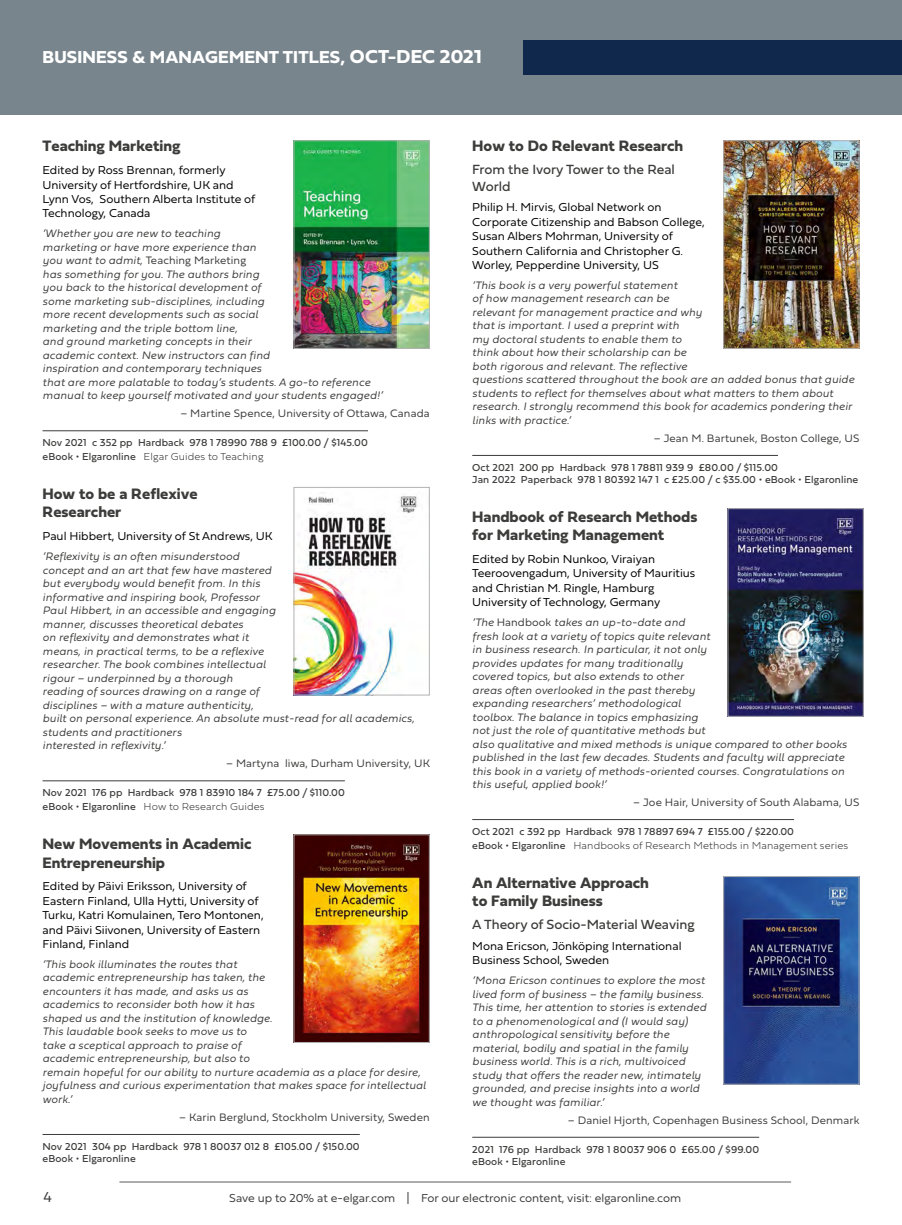
<style>
.page{position:relative;width:902px;height:1225px;background:#fff}
.page>*{position:absolute;margin:0;border:0;box-sizing:border-box;transform-origin:0 0}
.t1{font:700 18px "Fieldwork Hum";letter-spacing:.01em;color:#fff}
.t2{font:700 15.75px/18px "Fieldwork Hum";color:#3c3c3b}
.t3{font:15px "Fieldwork Hum Light";color:#3c3c3b}
.t4{font:13.8px/16.5px "Fieldwork Hum";color:#3c3c3b}
.t5{font:12px/14.4px "Fieldwork Hum Light";color:#000}
.t6{font:12px "Fieldwork Hum Light";color:#3c3c3b}
.t7{font:italic 300 11.25px/13.5px "Fieldwork";letter-spacing:.01em;color:#3c3c3b}
.t8{font:11.25px "Fieldwork Hum Light";letter-spacing:.01em;color:#3c3c3b}
.t9{font:10.5px/14.1px "Fieldwork Hum";letter-spacing:.01em;color:#3c3c3b}
.s1{font-size:19.5px}
.s2{font-family:"Fieldwork";font-weight:300;font-style:italic}
.s3{font-weight:100}
.s4{font-family:"Fieldwork Hum Light";font-weight:400;font-style:normal}
.s5{font-size:18px}
</style>
<div class="page">
<hr style="left:119px;top:1181px;width:672px;height:1px;background:#3c3c3b">
<div style="left:0;top:0;width:901px;height:115px;background:#79858d"></div>
<div style="left:523px;top:40px;width:378px;height:34px;background:#10284c"></div>
<hr style="left:43px;top:430px;width:325px;height:1px;background:#3c3c3b">
<hr style="left:43px;top:780px;width:302px;height:1px;background:#3c3c3b">
<hr style="left:43px;top:1134px;width:317px;height:1px;background:#3c3c3b">
<hr style="left:472px;top:455px;width:305px;height:1px;background:#3c3c3b">
<hr style="left:472px;top:819px;width:322px;height:1px;background:#3c3c3b">
<hr style="left:472px;top:1136px;width:287px;height:1px;background:#3c3c3b">
<img style="left:295px;top:836px;width:132px;height:204px">
<img style="left:725px;top:142px;width:132px;height:205px">
<div style="left:723px;top:140px;width:136px;height:209px;border:1px solid #b3b2b2"></div>
<img style="left:729px;top:510px;width:132px;height:204px">
<img style="left:725px;top:878px;width:132px;height:204px">
<div style="left:723px;top:876px;width:136px;height:208px;border:1px solid #b3b2b2"></div>
<img style="left:295px;top:142px;width:132px;height:205px">
<div style="left:293px;top:140px;width:136px;height:209px;border:1px solid #b3b2b2"></div>
<img style="left:295px;top:492px;width:123px;height:201px">
<div style="left:293px;top:487px;width:136px;height:208px;border:1px solid #b3b2b2"></div>
<h1 class="t1" style="left:43px;top:43px;width:440px">BUSINESS &amp; MANAGEMENT TITLES, <span class="s1">OCT-DEC 2021</span></h1>
<h2 class="t2" style="left:43px;top:136px;width:139px">Teaching Marketing</h2>
<p class="t5" style="left:43px;top:162px;width:214px">Edited by Ross Brennan, formerly<br>University of Hertfordshire, UK and<br>Lynn Vos, Southern Alberta Institute of<br>Technology, Canada</p>
<p class="t7" style="left:43px;top:226px;width:215px">‘Whether you are new to teaching marketing or have more experience than</p>
<p class="t8" style="left:43px;top:252px;width:205px"><span class="s2">you want to admit,</span> Teaching Marketing</p>
<p class="t7" style="left:43px;top:267px;width:341px">has something for you. The authors bring<br>you back to the historical development of<br>some marketing sub-disciplines, including<br>more recent developments such as social<br>marketing and the triple bottom line,<br>and ground marketing concepts in their<br>academic context. New instructors can find<br>inspiration and contemporary techniques<br>that are more palatable to today’s students. A go-to reference manual to keep yourself motivated and your students engaged!’</p>
<p class="t8" style="left:180px;top:404px;width:251px">– Martine Spence, University of Ottawa, Canada</p>
<p class="t9" style="left:43px;top:435px;width:327px">Nov 2021 c 352 pp Hardback 978 1 78990 788 9 £100.00 / $145.00 eBook • Elgaronline <span class="s3">Elgar Guides to Teaching</span></p>
<h2 class="t2" style="left:43px;top:484px;width:157px">How to be a Reflexive<br>Researcher</h2>
<p class="t5" style="left:43px;top:528px;width:232px">Paul Hibbert, University of St Andrews, UK</p>
<p class="t7" style="left:43px;top:549px;width:373px">‘Reflexivity is an often misunderstood<br>concept and an art that few have mastered<br>but everybody would benefit from. In this<br>informative and inspiring book, Professor<br>Paul Hibbert, in an accessible and engaging<br>manner, discusses theoretical debates<br>on reflexivity and demonstrates what it<br>means, in practical terms, to be a reflexive<br>researcher. The book combines intellectual<br>rigour – underpinned by a thorough<br>reading of sources drawing on a range of<br>disciplines – with a mature authenticity,<br>built on personal experience. An absolute must-read for all academics, students and practitioners<br>interested in reflexivity.’</p>
<p class="t8" style="left:226px;top:754px;width:205px">– Martyna liwa, Durham University, UK</p>
<p class="t9" style="left:43px;top:785px;width:304px">Nov 2021 176 pp Hardback 978 1 83910 184 7 £75.00 / $110.00 eBook • Elgaronline <span class="s3">How to Research Guides</span></p>
<h2 class="t2" style="left:43px;top:834px;width:210px">New Movements in Academic<br>Entrepreneurship</h2>
<p class="t5" style="left:43px;top:878px;width:223px">Edited by Päivi Eriksson, University of Eastern Finland, Ulla Hytti, University of Turku, Katri Komulainen, Tero Montonen, and Päivi Siivonen, University of Eastern Finland, Finland</p>
<p class="t7" style="left:43px;top:957px;width:385px">‘This book illuminates the routes that<br>academic entrepreneurship has taken, the<br>encounters it has made, and asks us as<br>academics to reconsider both how it has<br>shaped us and the institution of knowledge.<br>This laudable book seeks to move us to<br>take a sceptical approach to praise of<br>academic entrepreneurship, but also to<br>remain hopeful for our ability to nurture academia as a place for desire, joyfulness and curious experimentation that makes space for intellectual work.’</p>
<p class="t8" style="left:179px;top:1108px;width:252px">– Karin Berglund, Stockholm University, Sweden</p>
<p class="t9" style="left:43px;top:1139px;width:319px;line-height:12px">Nov 2021 304 pp Hardback 978 1 80037 012 8 £105.00 / $150.00 eBook • Elgaronline</p>
<h2 class="t2" style="left:472px;top:136px;width:212px">How to Do Relevant Research</h2>
<p class="t4" style="left:472px;top:161px;width:204px">From the Ivory Tower to the Real<br>World</p>
<p class="t5" style="left:472px;top:200px;width:234px">Philip H. Mirvis, Global Network on Corporate Citizenship and Babson College, Susan Albers Mohrman, University of Southern California and Christopher G.<br>Worley, Pepperdine University, US</p>
<p class="t7" style="left:472px;top:278px;width:383px">‘This book is a very powerful statement<br>of how management research can be<br>relevant for management practice and why<br>that is important. I used a preprint with<br>my doctoral students to enable them to<br>think about how their scholarship can be<br>both rigorous and relevant. The reflective<br>questions scattered throughout the book are an added bonus that guide students to reflect for themselves about what matters to them about research. I strongly recommend this book for academics pondering their links with practice.’</p>
<p class="t8" style="left:653px;top:429px;width:207px">– Jean M. Bartunek, Boston College, US</p>
<p class="t9" style="left:472px;top:461px;width:387px;line-height:12px">Oct 2021 200 pp Hardback 978 1 78811 939 9 £80.00 / $115.00<br>Jan 2022 Paperback 978 1 80392 147 1 c £25.00 / c $35.00 • eBook • Elgaronline</p>
<h2 class="t2" style="left:472px;top:507px;width:227px">Handbook of Research Methods for Marketing Management</h2>
<p class="t5" style="left:472px;top:551px;width:224px">Edited by Robin Nunkoo, Viraiyan Teeroovengadum, University of Mauritius and Christian M. Ringle, Hamburg University of Technology, Germany</p>
<p class="t7" style="left:472px;top:615px;width:376px">‘The <span class="s4">Handbook</span> takes an up-to-date and<br>fresh look at a variety of topics quite relevant<br>in business research. In particular, it not only<br>provides updates for many traditionally<br>covered topics, but also extends to other<br>areas often overlooked in the past thereby<br>expanding researchers’ methodological<br>toolbox. The balance in topics emphasizing<br>not just the role of quantitative methods but<br>also qualitative and mixed methods is unique compared to other books published in the last few decades. Students and faculty will appreciate this book in a variety of methods-oriented courses. Congratulations on this useful, applied book!’</p>
<p class="t8" style="left:633px;top:793px;width:228px">– Joe Hair, University of South Alabama, US</p>
<p class="t9" style="left:472px;top:824px;width:377px">Oct 2021 c 392 pp Hardback 978 1 78897 694 7 £155.00 / $220.00<br>eBook • Elgaronline <span class="s3">Handbooks of Research Methods in Management series</span></p>
<h2 class="t2" style="left:472px;top:873px;width:178px">An Alternative Approach to Family Business</h2>
<p class="t4" style="left:472px;top:915px;width:224px">A Theory of Socio-Material Weaving</p>
<p class="t5" style="left:472px;top:938px;width:211px">Mona Ericson, Jönköping International<br>Business School, Sweden</p>
<p class="t7" style="left:472px;top:973px;width:235px">‘Mona Ericson continues to explore the most lived form of business – the family business.<br>This time, her attention to stories is extended to a phenomenological and (I would say) anthropological sensitivity before the material, bodily and spatial in the family business world. This is a rich, multivoiced study that offers the reader new, intimately grounded, and precise insights into a world we thought was familiar.’</p>
<p class="t8" style="left:568px;top:1111px;width:293px">– Daniel Hjorth, Copenhagen Business School, Denmark</p>
<p class="t9" style="left:472px;top:1142px;width:288px;line-height:12px">2021 176 pp Hardback 978 1 80037 906 0 £65.00 / $99.00 eBook • Elgaronline</p>
<h3 class="t3" style="left:44px;top:1184px;width:10px">4</h3>
<p class="t6" style="left:229px;top:1188px;width:453px">Save up to 20% at e-elgar.com <span class="s5">I</span> For our electronic content, visit: elgaronline.com</p>
</div>
